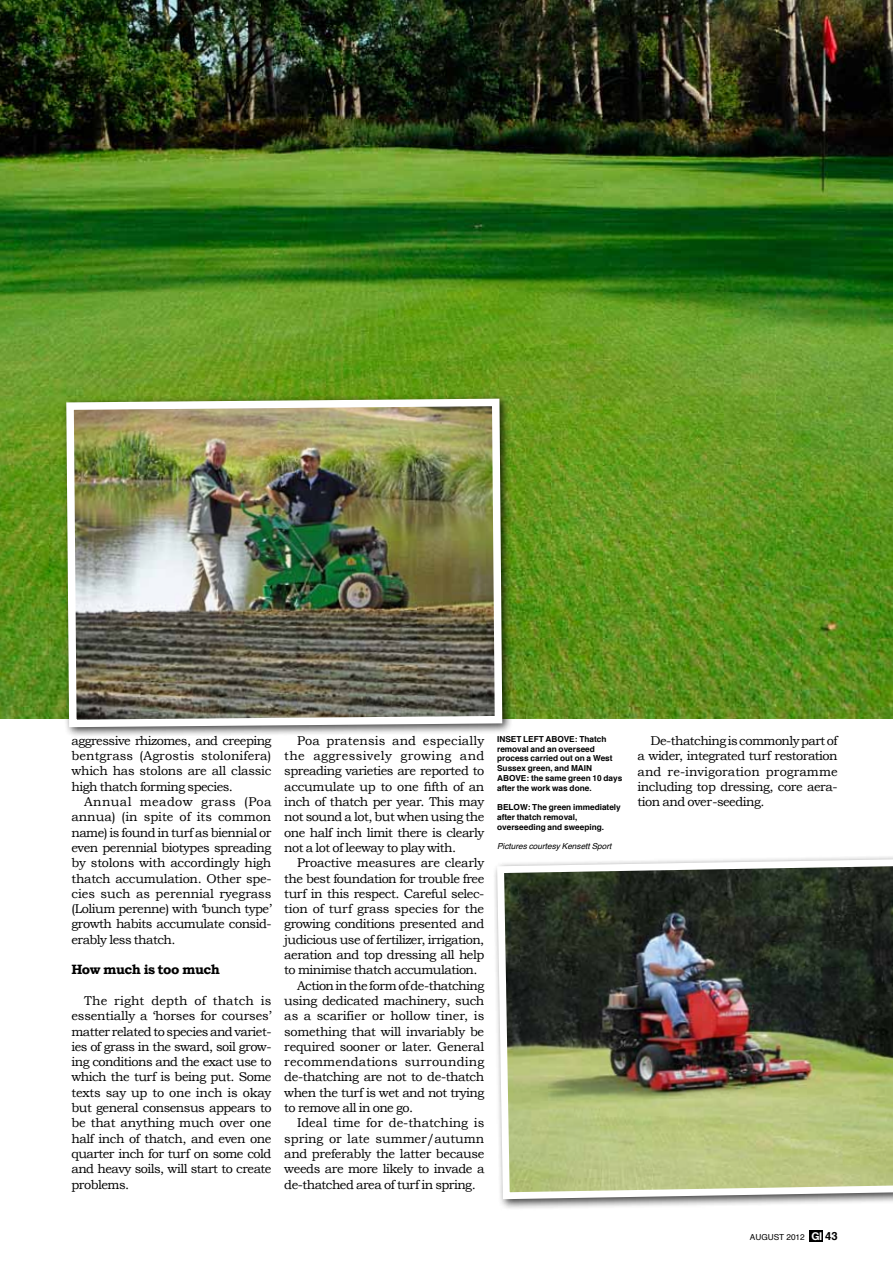
<style>
.page{position:relative;width:893px;height:1263px;background:#fff}
.page>*{position:absolute;margin:0;border:0;box-sizing:border-box;transform-origin:0 0}
.t1{font:700 13.5px "Bookman Old Style";letter-spacing:-.04em;color:#000}
.t2{font:12.75px/15.3px "Bookman Old Style";letter-spacing:-.035em;color:#000;text-align:justify}
.t3{font:12.75px "Bookman Old Style";letter-spacing:-.015em;color:#000}
.t4{font:12.75px "Bookman Old Style";letter-spacing:-.005em;color:#000}
.t5{font:12.75px "Bookman Old Style";color:#000}
.t6{font:12.75px "Bookman Old Style";letter-spacing:.01em;color:#000}
.t7{font:12.75px "Bookman Old Style";letter-spacing:.03em;color:#000}
.t8{font:12.75px "Bookman Old Style";letter-spacing:.005em;color:#000}
.t9{font:700 8.25px/9.8px "Helvetica";color:#000}
.t10{font:italic 8.25px "Helvetica";color:#000}
.t11{font:8.25px "Helvetica";color:#000}
.s1{font-family:"Helvetica Neue";font-weight:700;font-size:10.8px;color:#fff}
.s2{font-weight:700;font-size:11.25px}
</style>
<div class="page">
<img style="left:0;top:0;width:892px;height:719px">
<div style="left:61px;top:393px;width:452px;height:345px;background:#000;opacity:.75"></div>
<img style="left:62px;top:395px;width:444px;height:336px">
<div style="left:491px;top:854px;width:401px;height:356px;background:#000;opacity:.75"></div>
<img style="left:493px;top:856px;width:399px;height:347px">
<div style="left:809px;top:1230px;width:13px;height:11px;background:#000"></div>
<p class="t2" style="left:71px;top:733px;width:201px">aggressive rhizomes, and creeping</p>
<p class="t8" style="left:71px;top:748px;width:201px">bentgrass (Agrostis stolonifera)</p>
<p class="t2" style="left:71px;top:763px;width:201px">which has stolons are all classic</p>
<p class="t2" style="left:71px;top:779px;width:163px">high thatch forming species.</p>
<p class="t7" style="left:84px;top:794px;width:189px">Annual meadow grass (Poa</p>
<p class="t5" style="left:71px;top:810px;width:201px">annua) (in spite of its common</p>
<p class="t2" style="left:71px;top:825px;width:201px">name) is found in turf as biennial or</p>
<p class="t2" style="left:71px;top:840px;width:201px">even perennial biotypes spreading</p>
<p class="t3" style="left:71px;top:855px;width:201px">by stolons with accordingly high</p>
<p class="t2" style="left:71px;top:870px;width:201px">thatch accumulation. Other spe-</p>
<p class="t4" style="left:71px;top:886px;width:201px">cies such as perennial ryegrass</p>
<p class="t2" style="left:71px;top:901px;width:201px">(Lolium perenne) with ‘bunch type’</p>
<p class="t2" style="left:71px;top:916px;width:201px">growth habits accumulate consid-</p>
<p class="t2" style="left:71px;top:932px;width:105px">erably less thatch.</p>
<p class="t1" style="left:71px;top:962px;width:150px">How much is too much</p>
<p class="t2" style="left:71px;top:993px;width:201px;text-indent:13px">The right depth of thatch is essentially a ‘horses for courses’ matter related to species and variet&shy;ies of grass in the sward, soil grow&shy;ing conditions and the exact use to which the turf is being put. Some texts say up to one inch is okay but general consensus appears to be that anything much over one half inch of thatch, and even one quarter inch for turf on some cold and heavy soils, will start to create problems.</p>
<p class="t6" style="left:297px;top:733px;width:189px">Poa pratensis and especially</p>
<p class="t7" style="left:284px;top:748px;width:201px">the aggressively growing and</p>
<p class="t2" style="left:284px;top:763px;width:201px">spreading varieties are reported to</p>
<p class="t2" style="left:284px;top:779px;width:201px">accumulate up to one fifth of an</p>
<p class="t2" style="left:284px;top:794px;width:201px">inch of thatch per year. This may</p>
<p class="t2" style="left:284px;top:809px;width:201px">not sound a lot, but when using the</p>
<p class="t2" style="left:284px;top:825px;width:201px">one half inch limit there is clearly</p>
<p class="t2" style="left:284px;top:840px;width:173px">not a lot of leeway to play with.</p>
<p class="t3" style="left:297px;top:855px;width:189px">Proactive measures are clearly</p>
<p class="t2" style="left:284px;top:870px;width:201px">the best foundation for trouble free</p>
<p class="t2" style="left:284px;top:886px;width:201px">turf in this respect. Careful selec-</p>
<p class="t3" style="left:284px;top:901px;width:201px">tion of turf grass species for the</p>
<p class="t2" style="left:284px;top:916px;width:201px">growing conditions presented and</p>
<p class="t2" style="left:284px;top:932px;width:201px">judicious use of fertilizer, irrigation,</p>
<p class="t2" style="left:284px;top:947px;width:201px">aeration and top dressing all help</p>
<p class="t2" style="left:284px;top:962px;width:195px">to minimise thatch accumulation.</p>
<p class="t2" style="left:297px;top:978px;width:189px">Action in the form of de-thatching</p>
<p class="t2" style="left:284px;top:993px;width:201px">using dedicated machinery, such</p>
<p class="t4" style="left:284px;top:1008px;width:201px">as a scarifier or hollow tiner, is</p>
<p class="t2" style="left:284px;top:1023px;width:201px">something that will invariably be</p>
<p class="t2" style="left:284px;top:1039px;width:201px">required sooner or later. General</p>
<p class="t6" style="left:284px;top:1054px;width:201px">recommendations surrounding</p>
<p class="t2" style="left:284px;top:1069px;width:201px">de-thatching are not to de-thatch</p>
<p class="t2" style="left:284px;top:1085px;width:201px">when the turf is wet and not trying</p>
<p class="t2" style="left:284px;top:1100px;width:130px">to remove all in one go.</p>
<p class="t5" style="left:297px;top:1116px;width:189px">Ideal time for de-thatching is</p>
<p class="t4" style="left:284px;top:1131px;width:201px">spring or late summer/autumn</p>
<p class="t2" style="left:284px;top:1146px;width:201px">and preferably the latter because</p>
<p class="t2" style="left:284px;top:1161px;width:201px">weeds are more likely to invade a</p>
<p class="t2" style="left:284px;top:1176px;width:193px">de-thatched area of turf in spring.</p>
<p class="t9" style="left:497px;top:734px;width:127px">INSET LEFT ABOVE: Thatch removal and an overseed process carried out on a West<br>Sussex green, and MAIN<br>ABOVE: the same green 10 days after the work was done.</p>
<p class="t9" style="left:497px;top:802px;width:125px">BELOW: The green immediately after thatch removal, overseeding and sweeping.</p>
<p class="t10" style="left:497px;top:840px;width:116px">Pictures courtesy Kensett Sport</p>
<p class="t2" style="left:637px;top:733px;width:201px;text-indent:13px">De-thatching is commonly part of a wider, integrated turf restoration and re-invigoration programme including top dressing, core aera&shy;tion and over-seeding.</p>
<p class="t11" style="left:749px;top:1231px;width:89px">AUGUST 2012 <span class="s1">GI</span> <span class="s2">43</span></p>
</div>
